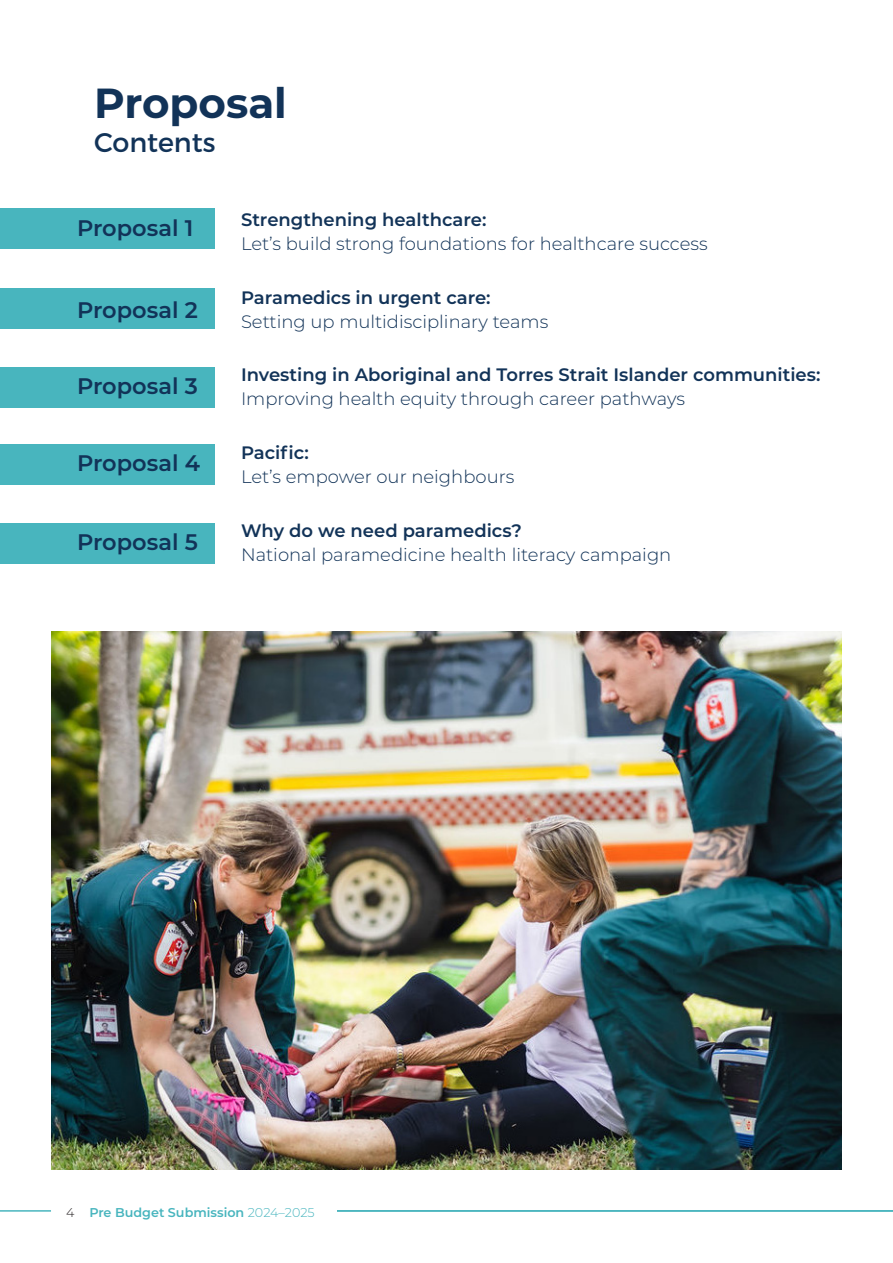
<style>
.page{position:relative;width:893px;height:1263px;background:#fff}
.page>*{position:absolute;margin:0;border:0;box-sizing:border-box;transform-origin:0 0}
.Title_01_Left{font:700 42px "Montserrat";color:#123358}
.Title_02_Left{font:27px "Montserrat";color:#123358}
.Title_03_Left{font:600 22.5px "Montserrat";color:#123358}
.Title_03_Left-2{font:300 18px/24px "Montserrat";color:#123358}
.Title_03_Left-3{font:600 18px/24px "Montserrat";color:#123358}
.t1{font:600 12.75px "Montserrat";color:#48b5be}
.t2{font:300 12.75px "Montserrat";color:#231f20}
.s1{font-weight:600}
.s2{font-weight:300}
</style>
<div class="page">
<div style="left:0;top:208px;width:214px;height:41px;background:#48b5be"></div>
<div style="left:0;top:289px;width:214px;height:40px;background:#48b5be"></div>
<div style="left:0;top:367px;width:214px;height:41px;background:#48b5be"></div>
<div style="left:0;top:444px;width:214px;height:41px;background:#48b5be"></div>
<div style="left:0;top:523px;width:214px;height:40px;background:#48b5be"></div>
<img style="left:51px;top:631px;width:791px;height:538px">
<hr style="left:0;top:1210px;width:51px;height:1px;background:#48b5be">
<hr style="left:337px;top:1210px;width:556px;height:1px;background:#48b5be">
<p class="Title_01_Left" style="left:94px;top:73px;width:194px">Proposal</p>
<p class="Title_02_Left" style="left:94px;top:121px;width:123px">Contents</p>
<p class="Title_03_Left" style="left:77px;top:212px;width:118px">Proposal 1</p>
<p class="Title_03_Left" style="left:77px;top:294px;width:122px">Proposal 2</p>
<p class="Title_03_Left" style="left:77px;top:370px;width:122px">Proposal 3</p>
<p class="Title_03_Left" style="left:77px;top:447px;width:124px">Proposal 4</p>
<p class="Title_03_Left" style="left:77px;top:526px;width:122px">Proposal 5</p>
<p class="Title_03_Left-2" style="left:241px;top:207px;width:468px"><span class="s1">Strengthening healthcare:<br></span>Let’s build strong foundations for healthcare success</p>
<p class="Title_03_Left-2" style="left:241px;top:285px;width:309px"><span class="s1">Paramedics in urgent care:<br></span>Setting up multidisciplinary teams</p>
<p class="Title_03_Left-3" style="left:241px;top:362px;width:581px">Investing in Aboriginal and Torres Strait Islander communities:<br><span class="s2">Improving health equity through career pathways</span></p>
<p class="Title_03_Left-2" style="left:241px;top:440px;width:275px"><span class="s1">Pacific:<br></span>Let’s empower our neighbours</p>
<p class="Title_03_Left-2" style="left:241px;top:518px;width:432px"><span class="s1">Why do we need paramedics?<br></span>National paramedicine health literacy campaign</p>
<p class="t2" style="left:66px;top:1204px;width:10px">4</p>
<p class="t1" style="left:89px;top:1203px;width:227px">Pre Budget Submission <span class="s2">2024–2025</span></p>
</div>
